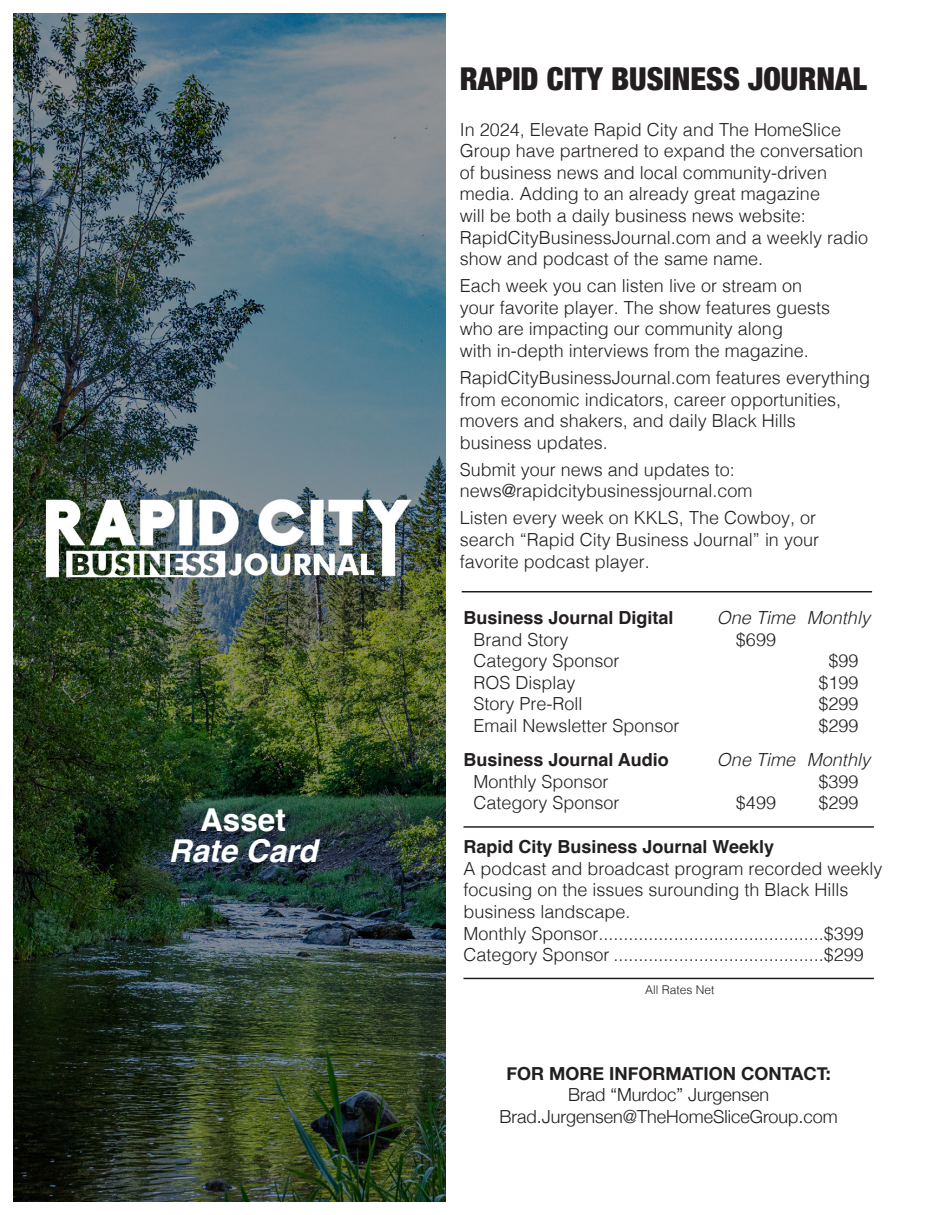
<style>
.page{position:relative;width:945px;height:1215px;background:#fff}
.page>*{position:absolute;margin:0;border:0;box-sizing:border-box;transform-origin:0 0}
.t1{font:900 condensed 31.5px "Helvetica Neue";color:#231f20}
.t2{font:italic 700 31.5px "Helvetica";color:#fff}
.t3{font:700 31.5px "Helvetica";color:#fff}
.t4{font:300 18px/21.6px "Helvetica";color:#231f20}
.t5{font:700 18px "Helvetica";color:#231f20}
.t6{font:300 18px "Helvetica Neue";color:#231f20}
.t7{font:italic 300 18px "Helvetica";color:#231f20}
.t8{font:700 18px "Helvetica Neue";color:#231f20}
.t9{font:300 12px "Helvetica";color:#231f20}
</style>
<div class="page">
<img style="left:14px;top:14px;width:432px;height:1188px">
<hr style="left:464px;top:826px;width:410px;height:2px;background:#231f20">
<hr style="left:464px;top:978px;width:410px;height:1px;background:#231f20">
<hr style="left:462px;top:591px;width:410px;height:2px;background:#231f20">
<p class="t3" style="left:200px;top:801px;width:87px">Asset</p>
<p class="t2" style="left:169px;top:832px;width:150px">Rate Card</p>
<p class="t1" style="left:460px;top:53px;width:409px">RAPID CITY BUSINESS JOURNAL</p>
<p class="t4" style="left:460px;top:117px;width:410px">In 2024, Elevate Rapid City and The HomeSlice Group have partnered to expand the conversation of business news and local community-driven media. Adding to an already great magazine<br>will be both a daily business news website:<br>RapidCityBusinessJournal.com and a weekly radio show and podcast of the same name.</p>
<p class="t4" style="left:460px;top:274px;width:372px">Each week you can listen live or stream on your favorite player. The show features guests who are impacting our community along<br>with in-depth interviews from the magazine.</p>
<p class="t4" style="left:460px;top:366px;width:412px">RapidCityBusinessJournal.com features everything from economic indicators, career opportunities, movers and shakers, and daily Black Hills business updates.</p>
<p class="t4" style="left:460px;top:457px;width:277px">Submit your news and updates to:</p>
<p class="t4" style="left:460px;top:479px;width:294px">news@rapidcitybusinessjournal.com</p>
<p class="t4" style="left:460px;top:506px;width:361px">Listen every week on KKLS, The Cowboy, or search “Rapid City Business Journal” in your favorite podcast player.</p>
<p class="t5" style="left:464px;top:607px;width:212px">Business Journal Digital</p>
<p class="t7" style="left:717px;top:602px;width:155px">One Time Monthly</p>
<p class="t4" style="left:474px;top:627px;width:97px">Brand Story</p>
<p class="t4" style="left:736px;top:627px;width:42px">$699</p>
<p class="t4" style="left:474px;top:649px;width:148px">Category Sponsor</p>
<p class="t4" style="left:828px;top:649px;width:32px">$99</p>
<p class="t4" style="left:474px;top:670px;width:104px">ROS Display</p>
<p class="t4" style="left:818px;top:670px;width:42px">$199</p>
<p class="t4" style="left:474px;top:692px;width:111px">Story Pre-Roll</p>
<p class="t4" style="left:818px;top:692px;width:42px">$299</p>
<p class="t4" style="left:474px;top:714px;width:208px">Email Newsletter Sponsor</p>
<p class="t4" style="left:818px;top:714px;width:42px">$299</p>
<p class="t5" style="left:464px;top:749px;width:207px">Business Journal Audio</p>
<p class="t7" style="left:717px;top:744px;width:155px">One Time Monthly</p>
<p class="t4" style="left:474px;top:769px;width:137px">Monthly Sponsor</p>
<p class="t4" style="left:818px;top:769px;width:42px">$399</p>
<p class="t4" style="left:474px;top:791px;width:148px">Category Sponsor</p>
<p class="t4" style="left:736px;top:791px;width:42px">$499</p>
<p class="t4" style="left:818px;top:791px;width:42px">$299</p>
<p class="t5" style="left:464px;top:836px;width:312px">Rapid City Business Journal Weekly</p>
<p class="t4" style="left:464px;top:856px;width:421px">A podcast and broadcast program recorded weekly focusing on the issues surounding th Black Hills business landscape.</p>
<p class="t4" style="left:464px;top:921px;width:402px">Monthly Sponsor.............................................$399</p>
<p class="t4" style="left:464px;top:943px;width:402px">Category Sponsor ..........................................$299</p>
<p class="t9" style="left:645px;top:980px;width:71px">All Rates Net</p>
<p class="t8" style="left:507px;top:1059px;width:326px">FOR MORE INFORMATION CONTACT:</p>
<p class="t6" style="left:568px;top:1080px;width:203px">Brad “Murdoc” Jurgensen</p>
<p class="t6" style="left:499px;top:1102px;width:340px">Brad.Jurgensen@TheHomeSliceGroup.com</p>
</div>
